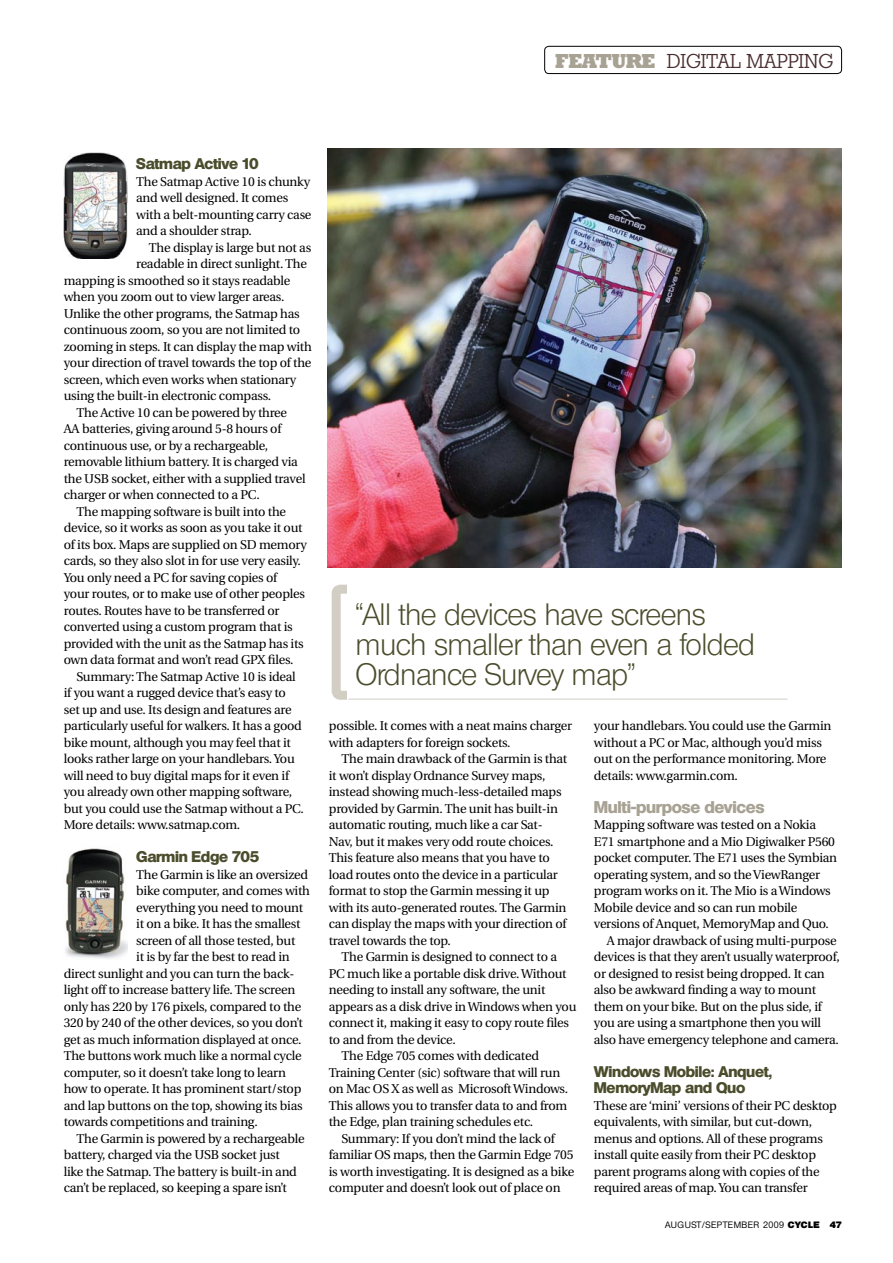
<style>
.page{position:relative;width:893px;height:1263px;background:#fff}
.page>*{position:absolute;margin:0;border:0;box-sizing:border-box;transform-origin:0 0}
._2ndPara{font:300 30px/30px "Olympia";letter-spacing:-.02em;color:#4a4c2b}
._1stPara{font:300 19.5px "Stafford";color:#472a2b}
._2ndPara-2{font:800 16.5px "Olympia";letter-spacing:-.02em;color:#a8a294}
._2ndPara-3{font:800 15px/16.5px "Olympia";letter-spacing:-.02em;color:#4a4c2b}
._2ndPara-4{font:12.75px/16.5px "Utopia";letter-spacing:-.02em;color:#000}
.t1{font:500 9px "Olympia";letter-spacing:.05em;color:#000}
.s1{font-weight:800;color:#a8a294}
.s2{font-weight:800}
</style>
<div class="page">
<div style="left:544px;top:46px;width:298px;height:28px;border:1px solid #000;border-radius:4px"></div>
<img style="left:327px;top:149px;width:515px;height:418px">
<img style="left:64px;top:152px;width:64px;height:106px">
<img style="left:65px;top:848px;width:63px;height:111px">
<div style="left:332px;top:585px;width:447px;height:115px;border:9px solid #d2cec4;border-radius:4px"></div>
<div style="left:347px;top:580px;width:433px;height:121px;background:#fff"></div>
<hr style="left:348px;top:699px;width:439px;height:1px;background:#d2cec4">
<p class="_1stPara" style="left:556px;top:49px;width:279px"><span class="s1">FEATURE</span> DIGITAL MAPPING</p>
<p class="_2ndPara-3" style="left:136px;top:156px;width:124px">Satmap Active 10</p>
<p class="_2ndPara-4" style="left:136px;top:173px;width:177px">The Satmap Active 10 is chunky and well designed. It comes with a belt-mounting carry case and a shoulder strap.</p>
<p class="_2ndPara-4" style="left:149px;top:239px;width:164px">The display is large but not as</p>
<p class="_2ndPara-4" style="left:136px;top:256px;width:172px">readable in direct sunlight. The</p>
<p class="_2ndPara-4" style="left:64px;top:272px;width:228px">mapping is smoothed so it stays readable</p>
<p class="_2ndPara-4" style="left:64px;top:289px;width:222px">when you zoom out to view larger areas.</p>
<p class="_2ndPara-4" style="left:64px;top:305px;width:237px">Unlike the other programs, the Satmap has</p>
<p class="_2ndPara-4" style="left:64px;top:322px;width:238px">continuous zoom, so you are not limited to</p>
<p class="_2ndPara-4" style="left:64px;top:338px;width:250px">zooming in steps. It can display the map with</p>
<p class="_2ndPara-4" style="left:64px;top:355px;width:249px">your direction of travel towards the top of the</p>
<p class="_2ndPara-4" style="left:64px;top:371px;width:234px">screen, which even works when stationary</p>
<p class="_2ndPara-4" style="left:64px;top:388px;width:209px">using the built-in electronic compass.</p>
<p class="_2ndPara-4" style="left:64px;top:404px;width:243px;text-indent:13px">The Active 10 can be powered by three AA batteries, giving around 5-8 hours of continuous use, or by a rechargeable, removable lithium battery. It is charged via the USB socket, either with a supplied travel charger or when connected to a PC.</p>
<p class="_2ndPara-4" style="left:64px;top:503px;width:245px;text-indent:13px">The mapping software is built into the device, so it works as soon as you take it out of its box. Maps are supplied on SD memory cards, so they also slot in for use very easily.<br>You only need a PC for saving copies of<br>your routes, or to make use of other peoples routes. Routes have to be transferred or converted using a custom program that is provided with the unit as the Satmap has its own data format and won’t read GPX files.</p>
<p class="_2ndPara-4" style="left:64px;top:668px;width:242px;text-indent:13px">Summary: The Satmap Active 10 is ideal if you want a rugged device that’s easy to set up and use. Its design and features are particularly useful for walkers. It has a good bike mount, although you may feel that it looks rather large on your handlebars. You will need to buy digital maps for it even if you already own other mapping software, but you could use the Satmap without a PC.<br>More details: www.satmap.com.</p>
<p class="_2ndPara-3" style="left:136px;top:849px;width:125px">Garmin Edge 705</p>
<p class="_2ndPara-4" style="left:136px;top:866px;width:173px">The Garmin is like an oversized</p>
<p class="_2ndPara-4" style="left:136px;top:883px;width:175px">bike computer, and comes with</p>
<p class="_2ndPara-4" style="left:136px;top:899px;width:169px">everything you need to mount</p>
<p class="_2ndPara-4" style="left:136px;top:916px;width:166px">it on a bike. It has the smallest</p>
<p class="_2ndPara-4" style="left:136px;top:932px;width:161px">screen of all those tested, but</p>
<p class="_2ndPara-4" style="left:136px;top:949px;width:155px">it is by far the best to read in</p>
<p class="_2ndPara-4" style="left:64px;top:965px;width:232px">direct sunlight and you can turn the back-</p>
<p class="_2ndPara-4" style="left:64px;top:982px;width:233px">light off to increase battery life. The screen</p>
<p class="_2ndPara-4" style="left:64px;top:998px;width:239px">only has 220 by 176 pixels, compared to the</p>
<p class="_2ndPara-4" style="left:64px;top:1015px;width:241px">320 by 240 of the other devices, so you don’t</p>
<p class="_2ndPara-4" style="left:64px;top:1031px;width:239px">get as much information displayed at once.</p>
<p class="_2ndPara-4" style="left:64px;top:1048px;width:240px">The buttons work much like a normal cycle computer, so it doesn’t take long to learn how to operate. It has prominent start/stop and lap buttons on the top, showing its bias towards competitions and training.</p>
<p class="_2ndPara-4" style="left:64px;top:1130px;width:242px;text-indent:13px">The Garmin is powered by a rechargeable battery, charged via the USB socket just<br>like the Satmap. The battery is built-in and can’t be replaced, so keeping a spare isn’t</p>
<p class="_2ndPara" style="left:355px;top:599px;width:401px">“All the devices have screens much smaller than even a folded<br>Ordnance Survey map”</p>
<p class="_2ndPara-4" style="left:329px;top:718px;width:245px">possible. It comes with a neat mains charger with adapters for foreign sockets.</p>
<p class="_2ndPara-4" style="left:329px;top:751px;width:240px;text-indent:13px">The main drawback of the Garmin is that it won’t display Ordnance Survey maps, instead showing much-less-detailed maps provided by Garmin. The unit has built-in automatic routing, much like a car Sat-Nav, but it makes very odd route choices.<br>This feature also means that you have to load routes onto the device in a particular format to stop the Garmin messing it up with its auto-generated routes. The Garmin can display the maps with your direction of travel towards the top.</p>
<p class="_2ndPara-4" style="left:329px;top:949px;width:249px;text-indent:13px">The Garmin is designed to connect to a<br>PC much like a portable disk drive. Without needing to install any software, the unit appears as a disk drive in Windows when you connect it, making it easy to copy route files to and from the device.</p>
<p class="_2ndPara-4" style="left:329px;top:1048px;width:241px;text-indent:13px">The Edge 705 comes with dedicated Training Center (sic) software that will run on Mac OS X as well as Microsoft Windows.<br>This allows you to transfer data to and from the Edge, plan training schedules etc.</p>
<p class="_2ndPara-4" style="left:329px;top:1130px;width:247px;text-indent:13px">Summary: If you don’t mind the lack of familiar OS maps, then the Garmin Edge 705 is worth investigating. It is designed as a bike computer and doesn’t look out of place on</p>
<p class="_2ndPara-4" style="left:594px;top:718px;width:239px">your handlebars. You could use the Garmin without a PC or Mac, although you’d miss out on the performance monitoring. More details: www.garmin.com.</p>
<p class="_2ndPara-2" style="left:594px;top:797px;width:172px">Multi-purpose devices</p>
<p class="_2ndPara-4" style="left:594px;top:817px;width:245px">Mapping software was tested on a Nokia E71 smartphone and a Mio Digiwalker P560 pocket computer. The E71 uses the Symbian operating system, and so the ViewRanger program works on it. The Mio is a Windows Mobile device and so can run mobile versions of Anquet, MemoryMap and Quo.</p>
<p class="_2ndPara-4" style="left:594px;top:932px;width:247px;text-indent:13px">A major drawback of using multi-purpose devices is that they aren’t usually waterproof, or designed to resist being dropped. It can also be awkward finding a way to mount them on your bike. But on the plus side, if you are using a smartphone then you will also have emergency telephone and camera.</p>
<p class="_2ndPara-3" style="left:594px;top:1063px;width:179px">Windows Mobile: Anquet,<br>MemoryMap and Quo</p>
<p class="_2ndPara-4" style="left:594px;top:1097px;width:245px">These are ‘mini’ versions of their PC desktop equivalents, with similar, but cut-down, menus and options. All of these programs install quite easily from their PC desktop parent programs along with copies of the required areas of map. You can transfer</p>
<p class="t1" style="left:665px;top:1219px;width:178px">AUGUST/SEPTEMBER 2009 <span class="s2">CYCLE 47</span></p>
</div>
